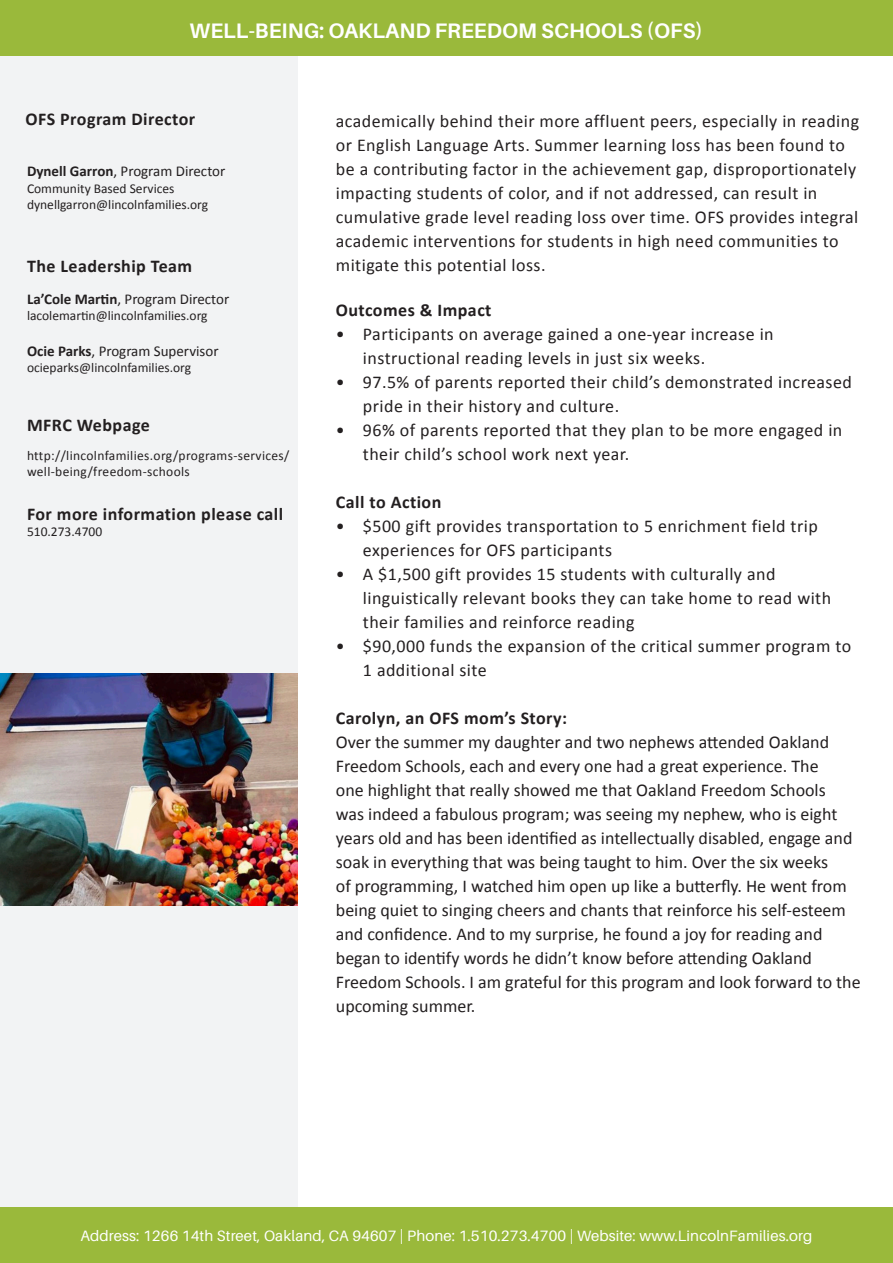
<style>
.page{position:relative;width:893px;height:1263px;background:#fff}
.page>*{position:absolute;margin:0;border:0;box-sizing:border-box;transform-origin:0 0}
.t1{font:700 21px "Aileron";color:#fff}
.t2{font:18px/24px "Calibri";letter-spacing:.015em;color:#231f20}
.t3{font:700 18px "Calibri";letter-spacing:.025em;color:#231f20}
.t4{font:15px "Aileron";letter-spacing:.01em;color:#fff}
.t5{font:15px "Calibri";color:#231f20}
.t6{font:13.5px "Calibri";color:#231f20}
.t7{font:13.5px/16.2px "Calibri";letter-spacing:.025em;color:#231f20}
.s1{font-weight:700}
</style>
<div class="page">
<div style="left:0;top:55px;width:298px;height:1153px;background:#f2f3f4"></div>
<div style="left:0;top:1208px;width:893px;height:55px;background:#9ab93b"></div>
<div style="left:0;top:0;width:893px;height:55px;background:#9ab93b"></div>
<img style="left:0;top:673px;width:298px;height:233px">
<p class="t1" style="left:190px;top:19px;width:515px">WELL-BEING: OAKLAND FREEDOM SCHOOLS (OFS)</p>
<p class="t3" style="left:26px;top:106px;width:171px">OFS Program Director</p>
<p class="t5" style="left:27px;top:161px;width:200px"><span class="s1">Dynell Garron</span>, Program Director</p>
<p class="t6" style="left:27px;top:179px;width:149px">Community Based Services</p>
<p class="t6" style="left:27px;top:195px;width:183px">dynellgarron@lincolnfamilies.org</p>
<p class="t3" style="left:27px;top:253px;width:167px">The Leadership Team</p>
<p class="t5" style="left:27px;top:288px;width:204px"><span class="s1">La’Cole Martin</span>, Program Director</p>
<p class="t6" style="left:27px;top:306px;width:182px">lacolemartin@lincolnfamilies.org</p>
<p class="t5" style="left:27px;top:340px;width:193px"><span class="s1">Ocie Parks</span>, Program Supervisor</p>
<p class="t6" style="left:27px;top:358px;width:166px">ocieparks@lincolnfamilies.org</p>
<p class="t3" style="left:27px;top:413px;width:124px">MFRC Webpage</p>
<p class="t7" style="left:27px;top:447px;width:264px">http://lincolnfamilies.org/programs-services/ well-being/freedom-schools</p>
<p class="t3" style="left:27px;top:501px;width:258px">For more information please call</p>
<p class="t6" style="left:27px;top:522px;width:77px">510.273.4700</p>
<p class="t2" style="left:336px;top:108px;width:525px">academically behind their more affluent peers, especially in reading or English Language Arts. Summer learning loss has been found to be a contributing factor in the achievement gap, disproportionately impacting students of color, and if not addressed, can result in cumulative grade level reading loss over time. OFS provides integral academic interventions for students in high need communities to mitigate this potential loss.</p>
<p class="t3" style="left:336px;top:297px;width:157px">Outcomes &amp; Impact</p>
<p class="t2" style="left:363px;top:321px;width:412px;text-indent:-27px">• Participants on average gained a one-year increase in instructional reading levels in just six weeks.</p>
<p class="t2" style="left:363px;top:369px;width:491px;text-indent:-27px">• 97.5% of parents reported their child’s demonstrated increased pride in their history and culture.</p>
<p class="t2" style="left:363px;top:417px;width:481px;text-indent:-27px">• 96% of parents reported that they plan to be more engaged in their child’s school work next year.</p>
<p class="t3" style="left:336px;top:489px;width:107px">Call to Action</p>
<p class="t2" style="left:363px;top:513px;width:456px;text-indent:-27px">• $500 gift provides transportation to 5 enrichment field trip experiences for OFS participants</p>
<p class="t2" style="left:363px;top:561px;width:470px;text-indent:-27px">• A $1,500 gift provides 15 students with culturally and linguistically relevant books they can take home to read with their families and reinforce reading</p>
<p class="t2" style="left:363px;top:633px;width:490px;text-indent:-27px">• $90,000 funds the expansion of the critical summer program to<br>1 additional site</p>
<p class="t3" style="left:336px;top:705px;width:233px">Carolyn, an OFS mom’s Story:</p>
<p class="t2" style="left:336px;top:729px;width:526px">Over the summer my daughter and two nephews attended Oakland Freedom Schools, each and every one had a great experience. The<br>one highlight that really showed me that Oakland Freedom Schools<br>was indeed a fabulous program; was seeing my nephew, who is eight years old and has been identified as intellectually disabled, engage and soak in everything that was being taught to him. Over the six weeks<br>of programming, I watched him open up like a butterfly. He went from being quiet to singing cheers and chants that reinforce his self-esteem and confidence. And to my surprise, he found a joy for reading and began to identify words he didn’t know before attending Oakland Freedom Schools. I am grateful for this program and look forward to the upcoming summer.</p>
<p class="t4" style="left:80px;top:1227px;width:733px">Address: 1266 14th Street, Oakland, CA 94607 | Phone: 1.510.273.4700 | Website: www.LincolnFamilies.org</p>
</div>
